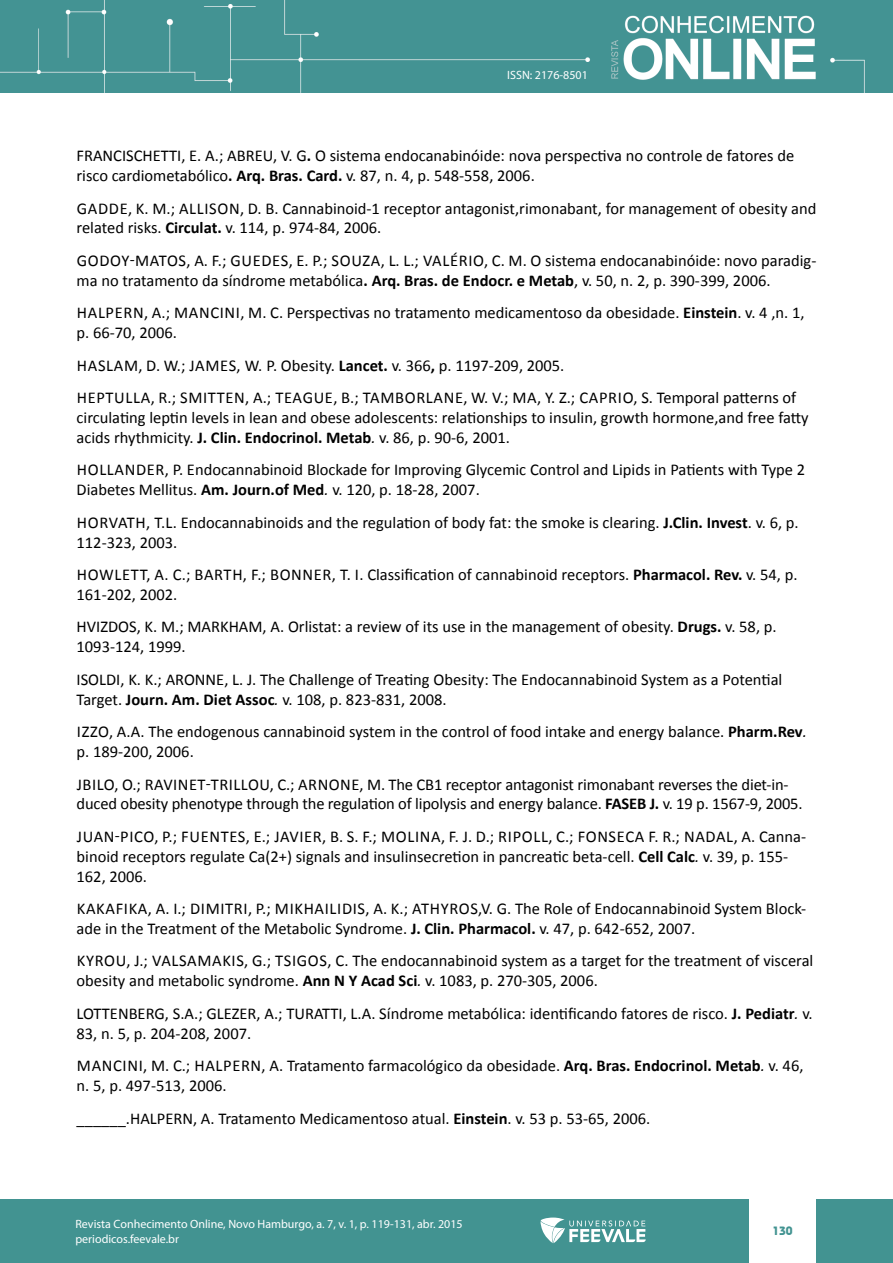
<style>
.page{position:relative;width:893px;height:1263px;background:#fff}
.page>*{position:absolute;margin:0;border:0;box-sizing:border-box;transform-origin:0 0}
.t1{font:16.5px/19.8px "Calibri";color:#000}
.t2{font:16.5px/32.5px "Calibri";letter-spacing:.04em;color:#000}
.t3{font:12px/15px "Myriad Pro";color:#fff}
.t4{font:700 12px "Bauhaus IT Cby BT";color:#429391}
.s1{font-weight:700}
.s2{font-style:italic}
</style>
<div class="page">
<div style="left:816px;top:1199px;width:77px;height:64px;background:#429391"></div>
<div style="left:0;top:1199px;width:748px;height:64px;background:#429391"></div>
<svg style="left:540px;top:1217px;width:106px;height:26px"></svg>
<img style="left:0;top:0;width:893px;height:93px">
<p class="t3" style="left:507px;top:67px;width:82px">ISSN: 2176-8501</p>
<p class="t1" style="left:77px;top:146px;width:719px;text-indent:197px">, V. G<span class="s1">.</span> O sistema endocanabinóide: nova perspectiva no controle de fatores de risco cardiometabólico<span class="s1">. Arq. Bras. Card.</span> v. 87, n. 4, p. 548-558, 2006.</p>
<p class="t1" style="left:77px;top:198px;width:137px">Gadde, K. M.; ALLISON</p>
<p class="t1" style="left:77px;top:146px;width:84px">FRANCISCHETTI</p>
<p class="t1" style="left:181px;top:146px;width:56px">, E. A.; ABREU</p>
<p class="t1" style="left:77px;top:198px;width:741px;text-indent:163px">, D. B. Cannabinoid-1 receptor antagonist,rimonabant, for management of obesity and related risks. <span class="s1">Circulat.</span> v. 114, p. 974-84, 2006.</p>
<p class="t1" style="left:77px;top:251px;width:741px">Godoy-Matos, A. F.; Guedes, E. P.; Souza, L. L.; Valério, C. M . O sistema endocanabinóide: novo paradig&shy;ma no tratamento da síndrome metabólica<span class="s1">. Arq. Bras. de Endocr. e Metab</span>, v. 50, n. 2, p. 390-399, 2006.</p>
<p class="t1" style="left:77px;top:303px;width:729px">HALPERN, A.; Mancini, M. C. Perspectivas no tratamento medicamentoso da obesidade. <span class="s1">Einstein</span>. v. 4 ,n. 1, p. 66-70, 2006.</p>
<p class="t2" style="left:77px;top:349px;width:721px">Haslam , D. W.; JA MES, W. P. Obesity. <span class="s1">Lancet.</span> v. 366<span class="s1">,</span> p. 1197-209, 2005.<br>Heptulla, R.; Smitten, A.; Teague, B.; Tam borlane, W. V.; Ma, Y. Z.; Capr io, S. Temporal patterns of</p>
<p class="t1" style="left:77px;top:408px;width:734px">circulating leptin levels in lean and obese adolescents: relationships to insulin, growth hormone,and free fatty acids rhythmicity. <span class="s1">J. Clin. Endocrinol. Metab</span><span class="s2">.</span> v. 86, p. 90-6, 2001.</p>
<p class="t1" style="left:77px;top:460px;width:730px">Hollander, P. Endocannabinoid Blockade for I mproving Glycemic Control and Lipids in Patients with Type 2<br>Diabetes M ellitus. <span class="s1">Am. Journ.of Med</span><span class="s2">.</span> v. 120, p. 18-28, 2007.</p>
<p class="t1" style="left:77px;top:512px;width:724px">HORVATH, T.L. Endocannabinoids and the regulation of body fat: the smoke is clearing. <span class="s1">J.Clin. Invest</span>. v. 6, p.<br>112-323, 2003.</p>
<p class="t1" style="left:77px;top:565px;width:205px">HOWLETT, A. C.; BARTH, F.; BONN</p>
<p class="t1" style="left:314px;top:565px;width:485px">ER, T. I . Classification of cannabinoid receptors. <span class="s1">Pharmacol. Rev.</span> v. 54, p.</p>
<p class="t1" style="left:77px;top:578px;width:702px;line-height:32.5px">161-202, 2002.<br>HVIZDOS, K. M .; MARKHAM, A. Orlistat: a review of its use in the management of obesity. <span class="s1">Drugs.</span> v. 58, p.</p>
<p class="t1" style="left:77px;top:630px;width:111px;line-height:32.5px">1093-124, 1999.<br>ISO LDI, K. K.; ARONNE</p>
<p class="t1" style="left:77px;top:669px;width:707px;text-indent:148px">, L. J. The Challenge of Treating Obesity: The Endocannabinoid System as a Potential<br>Target. <span class="s1">Journ. Am. Diet Assoc</span><span class="s2">.</span> v. 108, p. 823-831, 2008.</p>
<p class="t1" style="left:77px;top:722px;width:732px">Izzo, A.A. The endogenous cannabinoid system in the control of food intake and energy balance. <span class="s1">Pharm.Rev</span><span class="s2">. </span>p. 189-200, 2006.</p>
<p class="t1" style="left:77px;top:774px;width:727px">Jbilo, O.; Ravinet-Trillou, C.; Ar none, M . The CB1 receptor antagonist rimonabant reverses the diet-in&shy;duced obesity phenotype through the regulation of lipolysis and energy balance. <span class="s1">FASEB J.</span> v. 19 p. 1567-9, 2005.</p>
<p class="t1" style="left:77px;top:826px;width:731px">Juan-Pico, P.; Fuentes, E.; Javier, B. S. F.; Molina, F. J. D.; Ripoll, C.; Fonseca F. R.; Nadal, A. Canna&shy;binoid receptors regulate Ca(2+) signals and insulinsecretion in pancreatic beta-cell. <span class="s1">Cell Calc</span><span class="s2">.</span> v. 39, p. 155-<br>162, 2006.</p>
<p class="t2" style="left:77px;top:892px;width:268px">Kakafika, A. I.; Dimitri, P.; MI KHAI LIDIS</p>
<p class="t1" style="left:77px;top:899px;width:731px;text-indent:289px">, A. K.; Athyros,V. G. The Role of Endocannabinoid System Block&shy;ade in the Treatment of the M etabolic Syndrome. <span class="s1">J. Clin. Pharmacol.</span> v. 47, p. 642-652, 2007.</p>
<p class="t2" style="left:77px;top:945px;width:208px">Kyrou, J.; Valsamakis, G.; TSIGOS</p>
<p class="t1" style="left:77px;top:951px;width:738px;text-indent:251px">, C. The endocannabinoid system as a target for the treatment of visceral obesity and metabolic syndrome. <span class="s1">Ann N Y Acad Sci</span><span class="s2">.</span> v. 1083, p. 270-305, 2006.</p>
<p class="t1" style="left:77px;top:1003px;width:17px">LOTTENBERG</p>
<p class="t1" style="left:165px;top:1003px;width:131px">, S.A.; GLEZER, A.; TURATTI</p>
<p class="t1" style="left:343px;top:1003px;width:472px">, L.A. Síndrome metabólica: identificando fatores de risco. <span class="s1">J. Pediatr</span><span class="s2">.</span> v.</p>
<p class="t1" style="left:77px;top:1017px;width:176px;line-height:32.5px">83, n. 5, p. 204-208, 2007.<br>MAN</p>
<p class="t1" style="left:77px;top:1056px;width:728px;text-indent:37px">CINI, M . C.; HALPERN, A. Tratamento farmacológico da obesidade. <span class="s1">Arq. Bras. Endocrinol. Metab</span><span class="s2">.</span> v. 46, n. 5, p. 497-513, 2006.</p>
<p class="t1" style="left:77px;top:1108px;width:575px">______.HALPERN, A. Tratamento Medicamentoso atual. <span class="s1">Einstein</span>. v. 53 p. 53-65, 2006.</p>
<p class="t3" style="left:75px;top:1216px;width:389px">Revista Conhecimento Online, Novo Hamburgo, a. 7, v. 1, p. 119-131, abr. 2015 periodicos.feevale.br</p>
<p class="t4" style="left:772px;top:1223px;width:22px">130</p>
</div>
